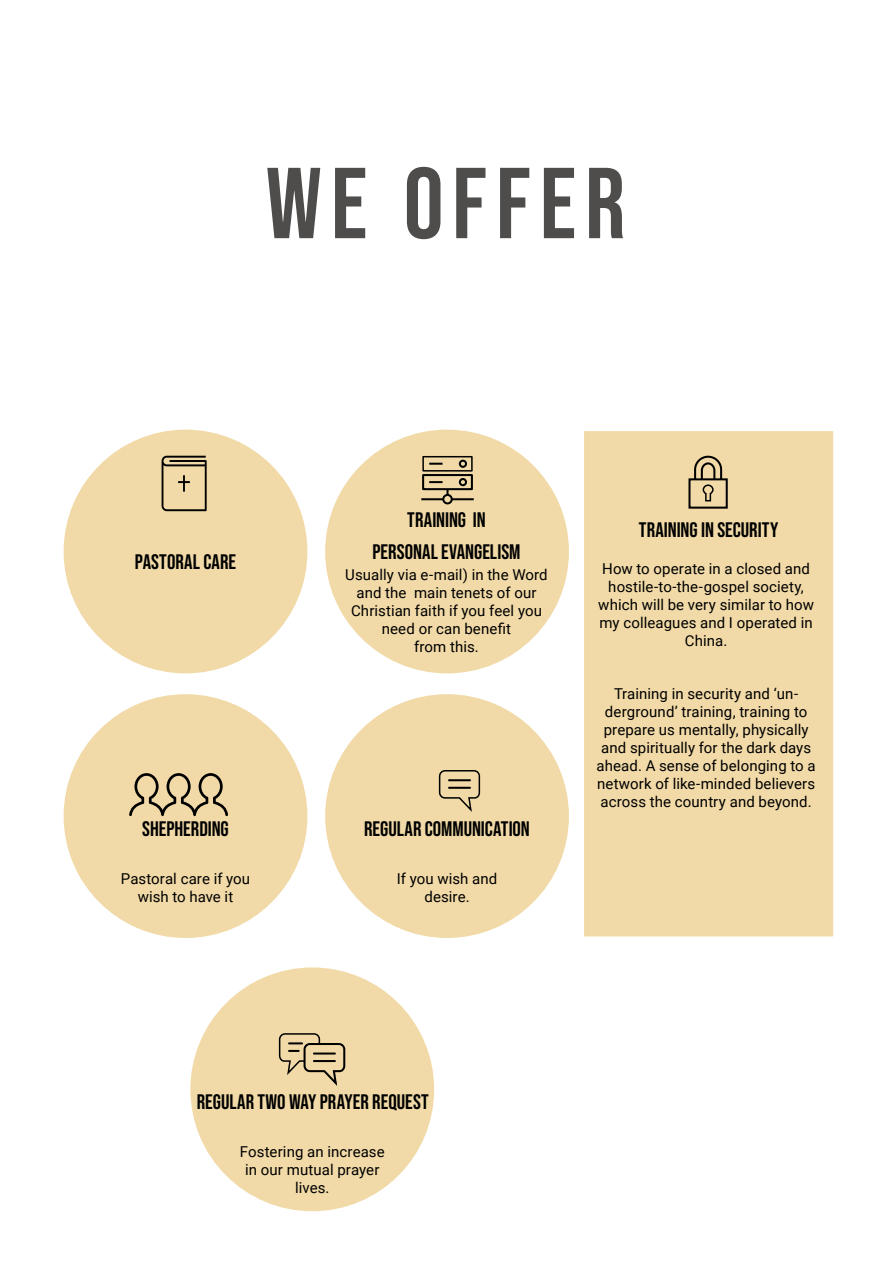
<style>
.page{position:relative;width:893px;height:1263px;background:#fff}
.page>*{position:absolute;margin:0;border:0;box-sizing:border-box;transform-origin:0 0}
.t1{font:100.5px "Bebas Neue";letter-spacing:.09em;color:#4f4d4c}
.t2{font:21px/32.5px "Bebas Neue";color:#000;text-align:center}
.t3{font:15px/18px "Roboto";letter-spacing:.005em;color:#000;text-align:center}
</style>
<div class="page">
<div style="left:583px;top:430px;width:252px;height:508px;background:#f1daa7;border:2px solid #fff"></div>
<div style="left:64px;top:430px;width:243px;height:243px;background:#f1daa7;border-radius:50%"></div>
<div style="left:64px;top:694px;width:243px;height:244px;background:#f1daa7;border-radius:50%"></div>
<div style="left:325px;top:430px;width:244px;height:243px;background:#f1daa7;border-radius:50%"></div>
<div style="left:325px;top:694px;width:244px;height:244px;background:#f1daa7;border-radius:50%"></div>
<div style="left:190px;top:967px;width:244px;height:244px;background:#f1daa7;border-radius:50%"></div>
<div style="left:688px;top:478px;width:40px;height:31px;border:2px solid #000"></div>
<svg style="left:693px;top:455px;width:30px;height:47px"></svg>
<div style="left:442px;top:494px;width:11px;height:10px;border:2px solid #000;border-radius:50%"></div>
<hr style="left:421px;top:498px;width:22px;height:2px;background:#000">
<hr style="left:452px;top:498px;width:22px;height:2px;background:#000">
<div style="left:422px;top:456px;width:51px;height:16px;border:2px solid #000"></div>
<div style="left:459px;top:460px;width:8px;height:8px;border:2px solid #000;border-radius:50%"></div>
<svg style="left:429px;top:463px;width:13px;height:2px"></svg>
<div style="left:422px;top:474px;width:51px;height:16px;border:2px solid #000"></div>
<div style="left:459px;top:478px;width:8px;height:8px;border:2px solid #000;border-radius:50%"></div>
<svg style="left:429px;top:481px;width:13px;height:2px"></svg>
<svg style="left:438px;top:770px;width:43px;height:42px"></svg>
<svg style="left:278px;top:1033px;width:68px;height:53px"></svg>
<svg style="left:162px;top:456px;width:45px;height:55px"></svg>
<svg style="left:129px;top:773px;width:99px;height:43px"></svg>
<h1 class="t1" style="left:266px;top:146px;width:361px">WE OFFER</h1>
<h2 class="t2" style="left:135px;top:545px;width:103px">PASTORAL CARE</h2>
<h2 class="t2" style="left:142px;top:812px;width:88px">SHEPHERDING</h2>
<p class="t3" style="left:121px;top:869px;width:131px">Pastoral care if you wish to have it</p>
<h2 class="t2" style="left:372px;top:503px;width:149px">TRAINING IN<br>PERSONAL EVANGELISM</h2>
<p class="t3" style="left:345px;top:565px;width:204px">Usually via e-mail) in the Word and the main tenets of our<br>Christian faith if you feel you need or can benefit<br>from this.</p>
<h2 class="t2" style="left:364px;top:812px;width:167px">REGULAR COMMUNICATION</h2>
<p class="t3" style="left:397px;top:869px;width:102px">If you wish and desire.</p>
<h2 class="t2" style="left:639px;top:513px;width:141px">TRAINING IN SECURITY</h2>
<p class="t3" style="left:598px;top:559px;width:217px">How to operate in a closed and hostile-to-the-gospel society, which will be very similar to how my colleagues and I operated in<br>China.</p>
<p class="t3" style="left:597px;top:684px;width:221px">Training in security and ‘un&shy;derground’ training, training to prepare us mentally, physically and spiritually for the dark days ahead. A sense of belonging to a network of like-minded believers across the country and beyond.</p>
<h2 class="t2" style="left:197px;top:1086px;width:233px">REGULAR TWO WAY PRAYER REQUEST</h2>
<p class="t3" style="left:240px;top:1142px;width:146px">Fostering an increase in our mutual prayer lives.</p>
</div>
